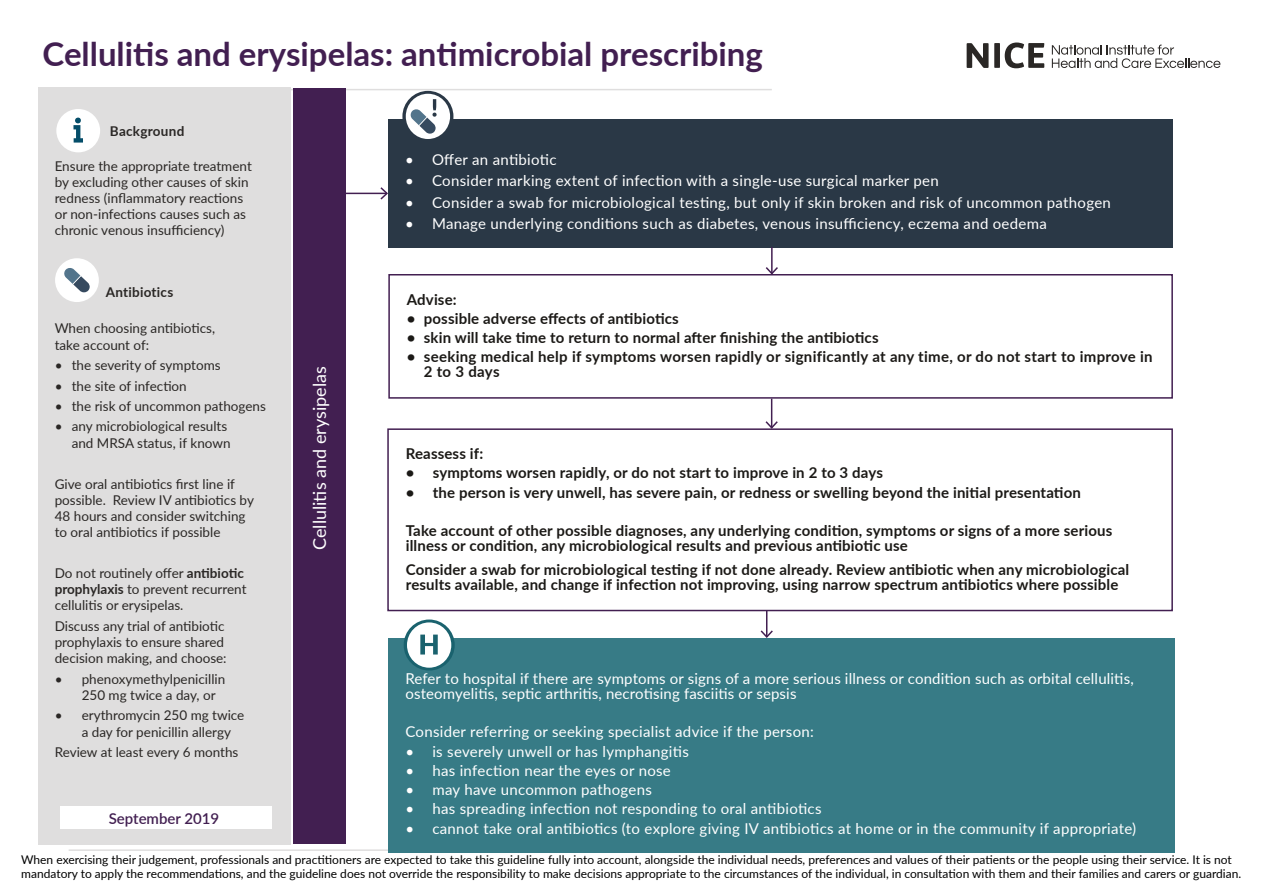
<style>
.page{position:relative;width:1263px;height:893px;background:#fff}
.page>*{position:absolute;margin:0;border:0;box-sizing:border-box;transform-origin:0 0}
.t1{font:700 33px "Lato";color:#421f51}
.t2{font:18px "Lato";color:#fff}
.t3{font:700 15px/15px "Lato";letter-spacing:.01em;color:#1b1916}
.t4{font:15px/15px "Lato";letter-spacing:.02em;color:#fff}
.t5{font:600 15px "Lato";color:#421f51}
.t6{font:13.5px/16.2px "Lato";color:#2a2725}
.t7{font:700 13.5px "Lato";letter-spacing:.02em;color:#2a2725}
.t8{font:12px/14.4px "Lato";color:#000}
.s1{font-weight:700}
</style>
<div class="page">
<hr style="left:69px;top:849px;width:959px;height:2px;background:#dfdede">
<div style="left:388px;top:638px;width:787px;height:214px;background:#377b86"></div>
<div style="left:388px;top:119px;width:785px;height:129px;background:#2a3846"></div>
<div style="left:38px;top:87px;width:252px;height:758px;background:#dfdede"></div>
<div style="left:60px;top:807px;width:212px;height:22px;background:#fff"></div>
<hr style="left:45px;top:89px;width:727px;height:1px;background:#dfdede">
<svg style="left:967px;top:43px;width:21px;height:25px"></svg>
<div style="left:994px;top:43px;width:6px;height:25px;background:#2a2725"></div>
<svg style="left:1005px;top:43px;width:39px;height:25px"></svg>
<svg style="left:1052px;top:45px;width:168px;height:23px"></svg>
<svg style="left:56px;top:109px;width:44px;height:43px"></svg>
<div style="left:55px;top:258px;width:44px;height:44px;background:#fff;border-radius:50%"></div>
<svg style="left:64px;top:268px;width:26px;height:25px"></svg>
<div style="left:293px;top:89px;width:53px;height:755px;background:#421f51"></div>
<hr style="left:345px;top:193px;width:42px;height:1px;background:#421f51">
<svg style="left:379px;top:187px;width:9px;height:13px"></svg>
<svg style="left:402px;top:91px;width:51px;height:51px"></svg>
<div style="left:406px;top:94px;width:44px;height:45px;background:#fff;border-radius:50%"></div>
<svg style="left:410px;top:99px;width:27px;height:35px"></svg>
<div style="left:388px;top:274px;width:785px;height:125px;border:2px solid #421f51"></div>
<svg style="left:404px;top:619px;width:51px;height:51px"></svg>
<div style="left:407px;top:622px;width:44px;height:46px;background:#fff;border-radius:50%"></div>
<svg style="left:420px;top:635px;width:18px;height:19px"></svg>
<div style="left:387px;top:428px;width:786px;height:183px;border:2px solid #421f51"></div>
<hr style="left:771px;top:247px;width:2px;height:27px;background:#421f51">
<svg style="left:764px;top:265px;width:15px;height:11px"></svg>
<svg style="left:764px;top:399px;width:15px;height:31px"></svg>
<svg style="left:759px;top:610px;width:15px;height:28px"></svg>
<h1 class="t1" style="left:43px;top:30px;width:722px">Cellulitis and erysipelas: antimicrobial prescribing</h1>
<p class="t7" style="left:110px;top:121px;width:76px">Background</p>
<p class="t6" style="left:55px;top:157px;width:199px">Ensure the appropriate treatment</p>
<p class="t6" style="left:55px;top:173px;width:195px">by excluding other causes of skin redness (inflammatory reactions or non-infections causes such as chronic venous insufficiency)</p>
<p class="t4" style="left:405px;top:151px;width:153px">• Offer an antibiotic</p>
<p class="t4" style="left:405px;top:173px;width:535px">• Consider marking extent of infection with a single-use surgical marker pen</p>
<p class="t4" style="left:405px;top:194px;width:707px">• Consider a swab for microbiological testing, but only if skin broken and risk of uncommon pathogen</p>
<p class="t4" style="left:405px;top:215px;width:643px">• Manage underlying conditions such as diabetes, venous insufficiency, eczema and oedema</p>
<p class="t7" style="left:106px;top:282px;width:69px">Antibiotics</p>
<p class="t6" style="left:55px;top:320px;width:162px">When choosing antibiotics,</p>
<p class="t6" style="left:55px;top:336px;width:96px">take account of:</p>
<p class="t6" style="left:55px;top:356px;width:167px">• the severity of symptoms</p>
<p class="t6" style="left:55px;top:377px;width:134px">• the site of infection</p>
<p class="t6" style="left:55px;top:397px;width:213px">• the risk of uncommon pathogens</p>
<p class="t6" style="left:55px;top:418px;width:177px;text-align:right">• any microbiological results and MRSA status, if known</p>
<p class="t6" style="left:55px;top:475px;width:201px">Give oral antibiotics first line if possible. Review IV antibiotics by</p>
<p class="t6" style="left:55px;top:507px;width:192px">48 hours and consider switching</p>
<p class="t6" style="left:55px;top:524px;width:167px">to oral antibiotics if possible</p>
<p class="t6" style="left:55px;top:564px;width:193px">Do not routinely offer <span class="s1">antibiotic prophylaxis</span> to prevent recurrent</p>
<p class="t6" style="left:55px;top:595px;width:171px;line-height:20.4px">cellulitis or erysipelas.<br>Discuss any trial of antibiotic</p>
<p class="t6" style="left:55px;top:633px;width:173px">prophylaxis to ensure shared decision making, and choose:</p>
<p class="t6" style="left:82px;top:670px;width:145px;text-indent:-27px">• phenoxymethylpenicillin<br>250 mg twice a day, or</p>
<p class="t6" style="left:55px;top:707px;width:191px">• erythromycin 250 mg twice</p>
<p class="t6" style="left:55px;top:721px;width:185px;line-height:20.4px;text-indent:27px">a day for penicillin allergy<br>Review at least every 6 months</p>
<p class="t3" style="left:407px;top:291px;width:51px">Advise:</p>
<p class="t3" style="left:407px;top:310px;width:273px">• possible adverse effects of antibiotics</p>
<p class="t3" style="left:407px;top:329px;width:473px">• skin will take time to return to normal after finishing the antibiotics</p>
<p class="t3" style="left:424px;top:349px;width:730px;text-indent:-17px">• seeking medical help if symptoms worsen rapidly or significantly at any time, or do not start to improve in<br>2 to 3 days</p>
<p class="t2" style="left:307px;top:550px;width:185px;rotate:-90deg">Cellulitis and erysipelas</p>
<p class="t3" style="left:406px;top:445px;width:79px">Reassess if:</p>
<p class="t3" style="left:406px;top:465px;width:479px">• symptoms worsen rapidly, or do not start to improve in 2 to 3 days</p>
<p class="t3" style="left:406px;top:484px;width:677px">• the person is very unwell, has severe pain, or redness or swelling beyond the initial presentation</p>
<p class="t3" style="left:406px;top:522px;width:708px">Take account of other possible diagnoses, any underlying condition, symptoms or signs of a more serious illness or condition, any microbiological results and previous antibiotic use</p>
<p class="t3" style="left:406px;top:561px;width:725px">Consider a swab for microbiological testing if not done already. Review antibiotic when any microbiological results available, and change if infection not improving, using narrow spectrum antibiotics where possible</p>
<p class="t4" style="left:405px;top:670px;width:730px">Refer to hospital if there are symptoms or signs of a more serious illness or condition such as orbital cellulitis, osteomyelitis, septic arthritis, necrotising fasciitis or sepsis</p>
<p class="t4" style="left:405px;top:724px;width:410px">Consider referring or seeking specialist advice if the person:</p>
<p class="t4" style="left:405px;top:743px;width:285px">• is severely unwell or has lymphangitis</p>
<p class="t4" style="left:405px;top:762px;width:267px">• has infection near the eyes or nose</p>
<p class="t4" style="left:405px;top:782px;width:248px">• may have uncommon pathogens</p>
<p class="t4" style="left:405px;top:801px;width:418px">• has spreading infection not responding to oral antibiotics</p>
<p class="t4" style="left:405px;top:820px;width:732px">• cannot take oral antibiotics (to explore giving IV antibiotics at home or in the community if appropriate)</p>
<p class="t8" style="left:21px;top:852px;width:1221px">When exercising their judgement, professionals and practitioners are expected to take this guideline fully into account, alongside the individual needs, preferences and values of their patients or the people using their service. It is not mandatory to apply the recommendations, and the guideline does not override the responsibility to make decisions appropriate to the circumstances of the individual, in consultation with them and their families and carers or guardian.</p>
<p class="t5" style="left:109px;top:808px;width:112px">September 2019</p>
</div>
